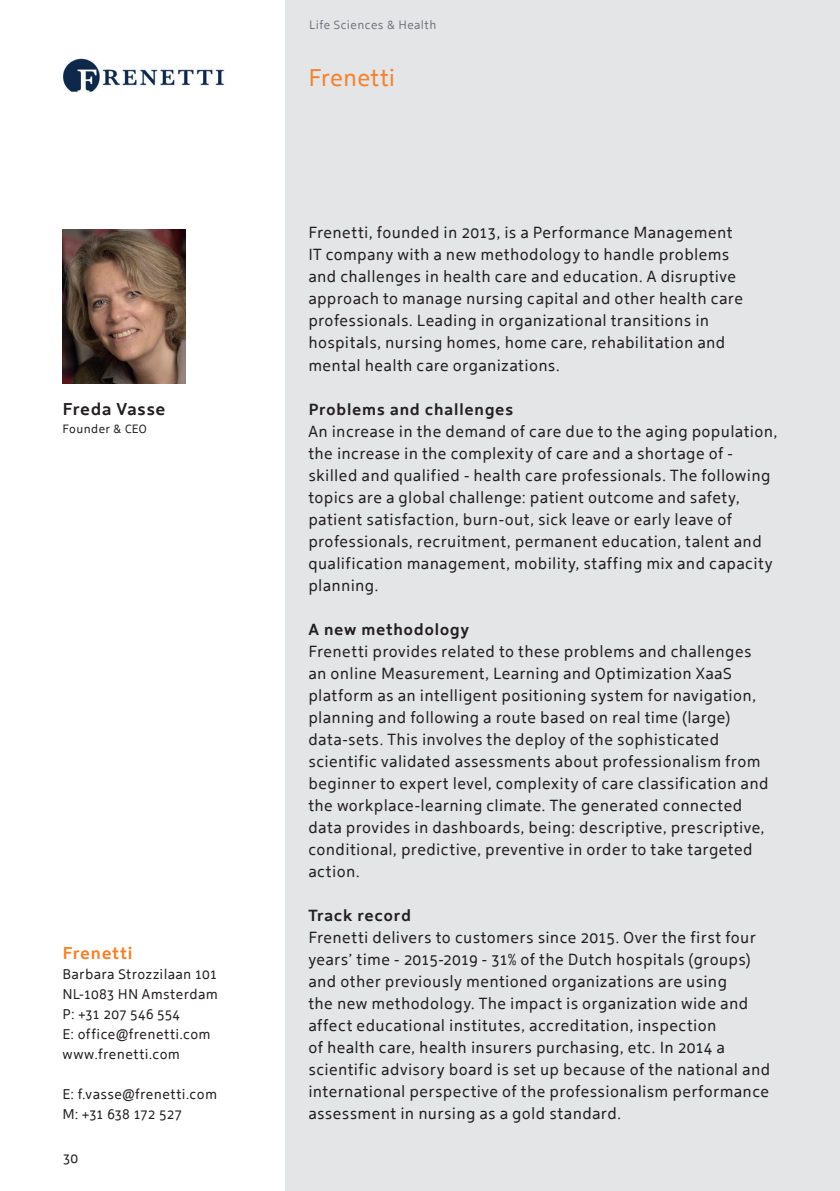
<style>
.page{position:relative;width:840px;height:1191px;background:#fff}
.page>*{position:absolute;margin:0;border:0;box-sizing:border-box;transform-origin:0 0}
.t1{font:24px "Holland Sans";letter-spacing:-.005em;color:#f4822b}
.t2{font:700 17px "Holland Sans";letter-spacing:.015em;color:#231f20}
.t3{font:700 17px "Holland Sans";letter-spacing:.02em;color:#f4822b}
.t4{font:16px/22px "Holland Sans";letter-spacing:.015em;color:#231f20}
.t5{font:700 16px "Holland Sans";letter-spacing:.015em;color:#231f20}
.t6{font:14px/20px "Holland Sans";letter-spacing:.02em;color:#231f20}
.t7{font:12px "Holland Sans";letter-spacing:.025em;color:#757679}
.t8{font:12px "Holland Sans";letter-spacing:.02em;color:#231f20}
</style>
<div class="page">
<div style="left:285px;top:0;width:554px;height:1191px;background:#e4e5e7"></div>
<img style="left:62px;top:58px;width:162px;height:35px">
<img style="left:62px;top:230px;width:123px;height:154px">
<p class="t2" style="left:62px;top:394px;width:105px">Freda Vasse</p>
<p class="t8" style="left:62px;top:419px;width:86px">Founder &amp; CEO</p>
<p class="t3" style="left:62px;top:938px;width:72px">Frenetti</p>
<p class="t6" style="left:62px;top:962px;width:157px">Barbara Strozzilaan 101<br>NL-1083 HN Amsterdam<br>P: +31 207 546 554<br>E: office@frenetti.com www.frenetti.com</p>
<p class="t6" style="left:62px;top:1082px;width:156px">E: f.vasse@frenetti.com<br>M: +31 638 172 527</p>
<p class="t6" style="left:63px;top:1146px;width:17px">30</p>
<p class="t7" style="left:309px;top:16px;width:128px">Life Sciences &amp; Health</p>
<h1 class="t1" style="left:308px;top:60px;width:88px">Frenetti</h1>
<p class="t4" style="left:308px;top:220px;width:436px">Frenetti, founded in 2013, is a Performance Management IT company with a new methodology to handle problems and challenges in health care and education. A disruptive approach to manage nursing capital and other health care professionals. Leading in organizational transitions in hospitals, nursing homes, home care, rehabilitation and mental health care organizations.</p>
<p class="t5" style="left:308px;top:396px;width:206px">Problems and challenges</p>
<p class="t4" style="left:308px;top:418px;width:470px">An increase in the demand of care due to the aging population, the increase in the complexity of care and a shortage of - skilled and qualified - health care professionals. The following topics are a global challenge: patient outcome and safety, patient satisfaction, burn-out, sick leave or early leave of professionals, recruitment, permanent education, talent and qualification management, mobility, staffing mix and capacity planning.</p>
<p class="t5" style="left:308px;top:616px;width:162px">A new methodology</p>
<p class="t4" style="left:308px;top:638px;width:461px">Frenetti provides related to these problems and challenges an online Measurement, Learning and Optimization XaaS platform as an intelligent positioning system for navigation, planning and following a route based on real time (large) data-sets. This involves the deploy of the sophisticated scientific validated assessments about professionalism from beginner to expert level, complexity of care classification and the workplace-learning climate. The generated connected data provides in dashboards, being: descriptive, prescriptive, conditional, predictive, preventive in order to take targeted action.</p>
<p class="t5" style="left:308px;top:902px;width:104px">Track record</p>
<p class="t4" style="left:308px;top:924px;width:463px">Frenetti delivers to customers since 2015. Over the first four years’ time - 2015-2019 - 31% of the Dutch hospitals (groups) and other previously mentioned organizations are using<br>the new methodology. The impact is organization wide and affect educational institutes, accreditation, inspection<br>of health care, health insurers purchasing, etc. In 2014 a scientific advisory board is set up because of the national and international perspective of the professionalism performance assessment in nursing as a gold standard.</p>
</div>
